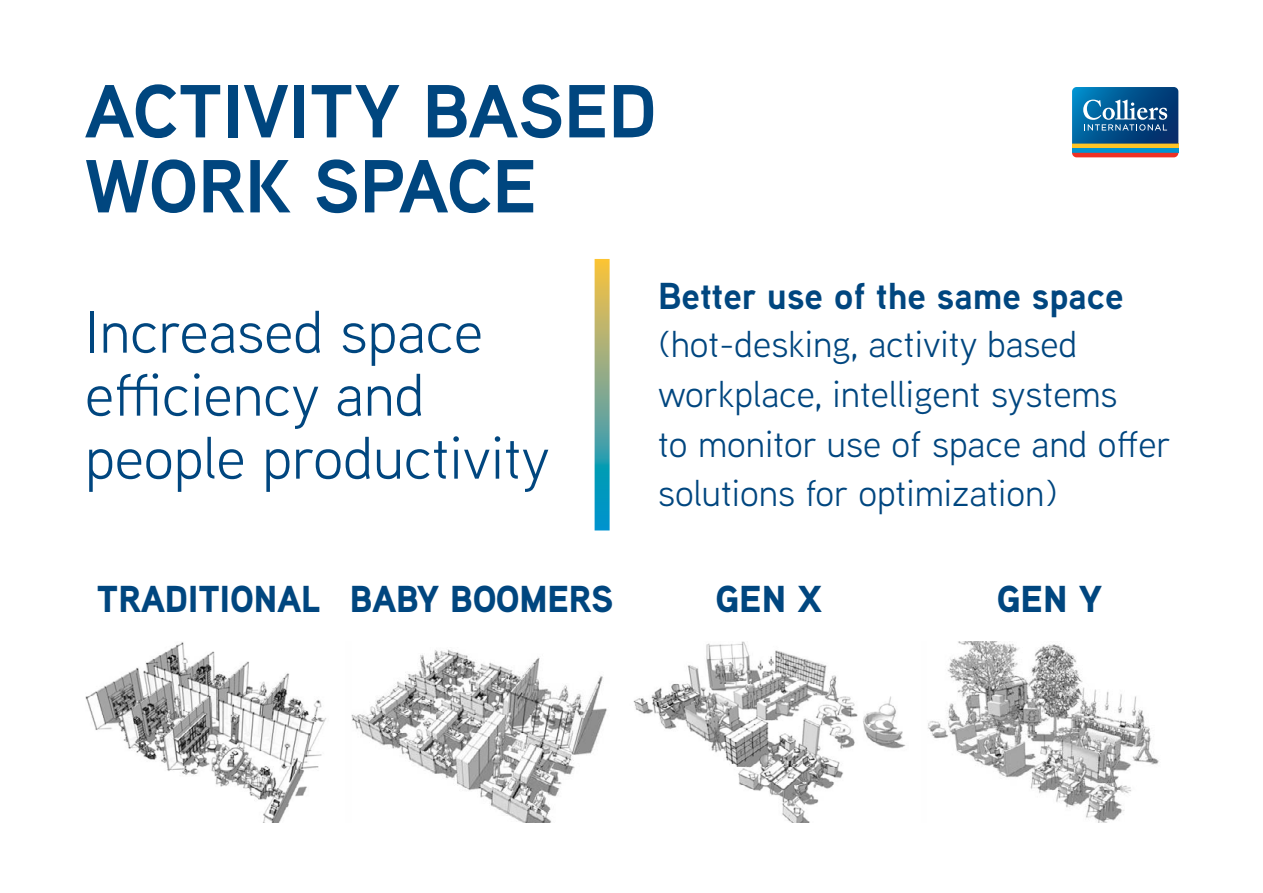
<style>
.page{position:relative;width:1263px;height:893px;background:#fff}
.page>*{position:absolute;margin:0;border:0;box-sizing:border-box;transform-origin:0 0}
.t1{font:700 75px/75px "Aaux Next";color:#00467f}
.t2{font:60px/63px "Aaux Next";color:#00467f}
.t3{font:37.5px/49.7px "Aaux Next";color:#00467f}
.t4{font:700 37.5px "Aaux Next";color:#00467f}
.t5{font:900 37.5px "Aaux Next";color:#00467f;scale:.96 1}
.t6{font:900 37.5px "Aaux Next";color:#00467f}
</style>
<div class="page">
<svg style="left:1072px;top:87px;width:107px;height:71px;background:#3a6d90"></svg>
<img style="left:633px;top:642px;width:273px;height:181px">
<img style="left:928px;top:642px;width:231px;height:181px">
<img style="left:85px;top:642px;width:242px;height:180px">
<img style="left:351px;top:649px;width:256px;height:173px">
<svg style="left:595px;top:259px;width:15px;height:271px;background:#78ab8f"></svg>
<h1 class="t1" style="left:85px;top:72px;width:573px">ACTIVITY BASED<br>WORK SPACE</h1>
<h2 class="t2" style="left:85px;top:298px;width:466px">Increased space efficiency and people productivity</h2>
<p class="t4" style="left:658px;top:270px;width:467px">Better use of the same space</p>
<p class="t3" style="left:658px;top:318px;width:514px">(hot-desking, activity based workplace, intelligent systems<br>to monitor use of space and offer solutions for optimization)</p>
<p class="t5" style="left:97px;top:572px;width:539px">TRADITIONAL BABY BOOMERS</p>
<p class="t6" style="left:715px;top:572px;width:108px">GEN X</p>
<p class="t6" style="left:997px;top:572px;width:107px">GEN Y</p>
</div>
